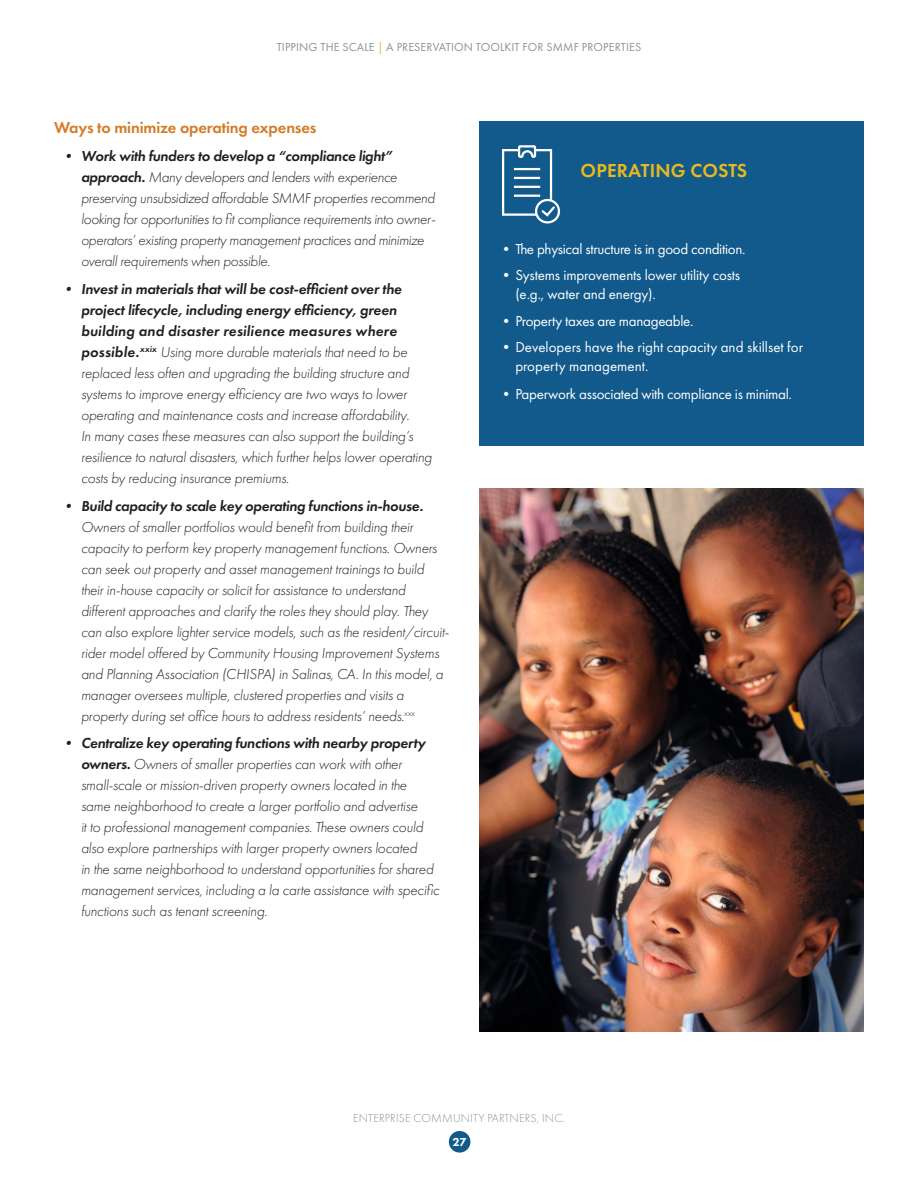
<style>
.page{position:relative;width:918px;height:1188px;background:#fff}
.page>*{position:absolute;margin:0;border:0;box-sizing:border-box;transform-origin:0 0}
.t1{font:600 19.5px "Futura PT";letter-spacing:.01em;color:#e9b81e}
.t2{font:600 16.5px "Futura PT";letter-spacing:-.01em;color:#d47b27}
.t3{font:italic 300 15px/21px "Futura PT";letter-spacing:-.01em;color:#231f20}
.t4{font:15px/19.5px "Futura PT";letter-spacing:-.01em;color:#fff}
.t5{font:12px "Futura PT";letter-spacing:.01em;color:#8f9194}
.t6{font:300 12px "Futura PT";letter-spacing:.01em;color:#8f9194}
.t7{font:800 12px "Futura PT";color:#fff}
.s1{color:#e9b81e}
.s2{font-weight:600}
</style>
<div class="page">
<div style="left:449px;top:1131px;width:21px;height:22px;background:#115a8b;border-radius:50%"></div>
<div style="left:480px;top:121px;width:384px;height:325px;background:#115a8b"></div>
<svg style="left:502px;top:145px;width:59px;height:79px"></svg>
<img style="left:480px;top:488px;width:384px;height:543px">
<p class="t5" style="left:277px;top:40px;width:366px">TIPPING THE SCALE <span class="s1">|</span> A PRESERVATION TOOLKIT FOR SMMF PROPERTIES</p>
<p class="t2" style="left:54px;top:118px;width:264px">Ways to minimize operating expenses</p>
<p class="t3" style="left:81px;top:146px;width:356px;text-indent:-20px"><span class="s2">• Work with funders to develop a “compliance light” approach.</span> Many developers and lenders with experience preserving unsubsidized affordable SMMF properties recommend looking for opportunities to fit compliance requirements into owner&shy;operators’ existing property management practices and minimize overall requirements when possible.</p>
<p class="t3" style="left:81px;top:279px;width:352px;text-indent:-20px"><span class="s2">• Invest in materials that will be cost-efficient over the project lifecycle, including energy efficiency, green building and disaster resilience measures where possible.</span><sup>xxix</sup> Using more durable materials that need to be replaced less often and upgrading the building structure and systems to improve energy efficiency are two ways to lower operating and maintenance costs and increase affordability.<br>In many cases these measures can also support the building’s resilience to natural disasters, which further helps lower operating costs by reducing insurance premiums.</p>
<p class="t3" style="left:81px;top:495px;width:370px;text-indent:-20px"><span class="s2">• Build capacity to scale key operating functions in-house.<br></span>Owners of smaller portfolios would benefit from building their capacity to perform key property management functions. Owners can seek out property and asset management trainings to build their in-house capacity or solicit for assistance to understand different approaches and clarify the roles they should play. They can also explore lighter service models, such as the resident/circuit&shy;rider model offered by Community Housing Improvement Systems and Planning Association (CHISPA) in Salinas, CA. In this model, a manager oversees multiple, clustered properties and visits a property during set office hours to address residents’ needs.<sup>xxx</sup></p>
<p class="t3" style="left:81px;top:733px;width:360px;text-indent:-20px"><span class="s2">• Centralize key operating functions with nearby property owners.</span> Owners of smaller properties can work with other small-scale or mission-driven property owners located in the same neighborhood to create a larger portfolio and advertise<br>it to professional management companies. These owners could also explore partnerships with larger property owners located<br>in the same neighborhood to understand opportunities for shared management services, including a la carte assistance with specific functions such as tenant screening.</p>
<p class="t1" style="left:581px;top:158px;width:168px">OPERATING COSTS</p>
<p class="t4" style="left:499px;top:239px;width:248px">•The physical structure is in good condition.</p>
<p class="t4" style="left:499px;top:265px;width:243px">•Systems improvements lower utility costs</p>
<p class="t4" style="left:515px;top:285px;width:142px">(e.g., water and energy).</p>
<p class="t4" style="left:499px;top:311px;width:196px">•Property taxes are manageable.</p>
<p class="t4" style="left:515px;top:337px;width:289px;text-indent:-16px">•Developers have the right capacity and skillset for property management.</p>
<p class="t4" style="left:499px;top:384px;width:295px">•Paperwork associated with compliance is minimal.</p>
<p class="t6" style="left:353px;top:1111px;width:214px">ENTERPRISE COMMUNITY PARTNERS, INC.</p>
<p class="t7" style="left:453px;top:1134px;width:16px">27</p>
</div>
